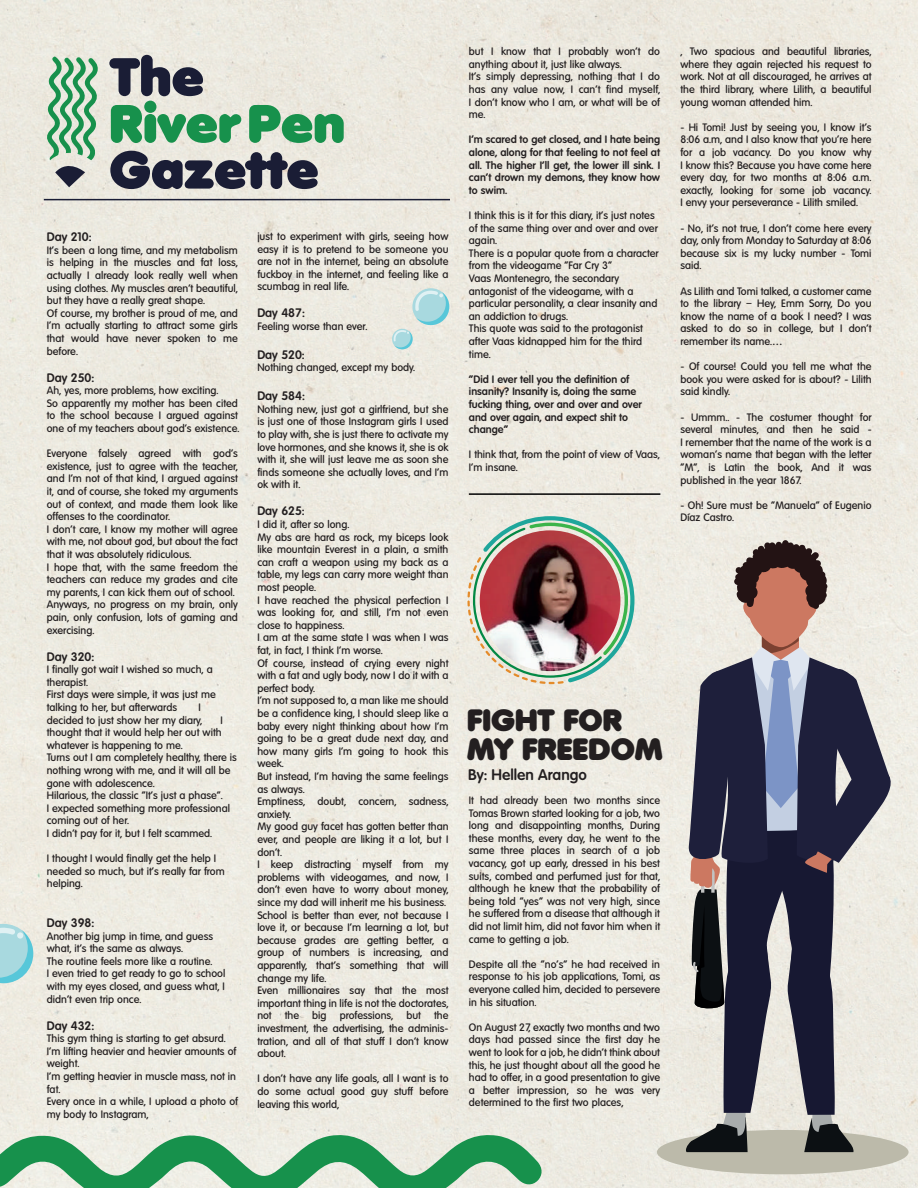
<style>
.page{position:relative;width:918px;height:1188px;background:#edeae1}
.page>*{position:absolute;margin:0;border:0;box-sizing:border-box;transform-origin:0 0}
.t1{font:900 52.05px "Volkswagen Serial";color:#1a1d35}
.t2{font:900 52.05px "Volkswagen Serial";color:#17914c}
.t3{font:900 30px/28.5px "Volkswagen Serial";color:#231f20}
.t4{font:700 15px "Volkswagen Serial";color:#231f20}
.t5{font:700 12px "Volkswagen Serial";color:#231f20}
.t6{font:500 10.5px/12.6px "Volkswagen Serial";color:#231f20}
.t7{font:700 10.5px/12.6px "Volkswagen Serial";color:#231f20;text-align:justify}
</style>
<div class="page">
<svg style="left:46px;top:57px;width:52px;height:130px;background:#9ac0a5"></svg>
<svg style="left:467px;top:516px;width:167px;height:168px;background:#c1d8c4"></svg>
<img style="left:480px;top:530px;width:140px;height:141px;border-radius:70px">
<div style="left:657px;top:1130px;width:252px;height:44px;background:#bcbaaa;border-radius:50%"></div>
<svg style="left:686px;top:540px;width:208px;height:612px;background:#88858c"></svg>
<hr style="left:44px;top:199px;width:406px;height:1px;background:#1a1d35">
<hr style="left:469px;top:493px;width:191px;height:2px;background:#000001">
<svg style="left:412px;top:288px;width:37px;height:37px"></svg>
<div style="left:392px;top:329px;width:21px;height:20px;background:#afdadf;border-radius:50%"></div>
<svg style="left:394px;top:291px;width:55px;height:58px;background:#cce2e0"></svg>
<svg style="left:0;top:924px;width:33px;height:59px;background:#a7d9df"></svg>
<svg style="left:0;top:1130px;width:543px;height:58px;background:#8ac19d"></svg>
<h1 class="t1" style="left:110px;top:40px;width:96px">The</h1>
<h1 class="t2" style="left:109px;top:87px;width:237px">RiverPen</h1>
<h1 class="t1" style="left:109px;top:133px;width:211px">Gazette</h1>
<p class="t5" style="left:47px;top:229px;width:46px">Day 210:</p>
<p class="t6" style="left:47px;top:243px;width:193px">It’s been a long time, and my metabolism is helping in the muscles and fat loss, actually I already look really well when using clothes. My muscles aren’t beautiful, but they have a really great shape.<br>Of course, my brother is proud of me, and I’m actually starting to attract some girls that would have never spoken to me before.</p>
<p class="t5" style="left:47px;top:369px;width:49px">Day 250:</p>
<p class="t6" style="left:47px;top:384px;width:194px">Ah, yes, more problems, how exciting.<br>So apparently my mother has been cited to the school because I argued against one of my teachers about god’s existence.</p>
<p class="t6" style="left:47px;top:447px;width:193px">Everyone falsely agreed with god’s existence, just to agree with the teacher, and I’m not of that kind, I argued against it, and of course, she toked my arguments out of context, and made them look like offenses to the coordinator.<br>I don’t care, I know my mother will agree with me, not about god, but about the fact that it was absolutely ridiculous.<br>I hope that, with the same freedom the teachers can reduce my grades and cite my parents, I can kick them out of school.<br>Anyways, no progress on my brain, only pain, only confusion, lots of gaming and exercising.</p>
<p class="t5" style="left:47px;top:648px;width:49px">Day 320:</p>
<p class="t6" style="left:47px;top:663px;width:170px">I finally got wait I wished so much, a therapist.<br>First days were simple, it was just me talking to her, but afterwards</p>
<p class="t6" style="left:47px;top:700px;width:157px;text-align:right">I<br>decided to just show her my diary,</p>
<p class="t6" style="left:47px;top:713px;width:192px;text-indent:174px">I thought that it would help her out with whatever is happening to me.<br>Turns out I am completely healthy, there is nothing wrong with me, and it will all be gone with adolescence.<br>Hilarious, the classic “It’s just a phase”.<br>I expected something more professional coming out of her.<br>I didn't pay for it, but I felt scammed.</p>
<p class="t6" style="left:47px;top:852px;width:179px">I thought I would finally get the help I needed so much, but it’s really far from helping.</p>
<p class="t5" style="left:47px;top:915px;width:49px">Day 398:</p>
<p class="t6" style="left:47px;top:929px;width:180px">Another big jump in time, and guess what, it’s the same as always.<br>The routine feels more like a routine.<br>I even tried to get ready to go to school with my eyes closed, and guess what, I didn't even trip once.</p>
<p class="t5" style="left:47px;top:1017px;width:49px">Day 432:</p>
<p class="t6" style="left:47px;top:1032px;width:193px">This gym thing is starting to get absurd.<br>I’m lifting heavier and heavier amounts of weight.<br>I’m getting heavier in muscle mass, not in fat.<br>Every once in a while, I upload a photo of my body to Instagram,</p>
<p class="t6" style="left:257px;top:230px;width:193px;text-align:justify">just to experiment with girls, seeing how easy it is to pretend to be someone you are not in the internet, being an absolute fuckboy in the internet, and feeling like a scumbag in real life.</p>
<p class="t5" style="left:257px;top:305px;width:49px">Day 487:</p>
<p class="t6" style="left:257px;top:320px;width:111px">Feeling worse than ever.</p>
<p class="t5" style="left:257px;top:346px;width:49px">Day 520:</p>
<p class="t6" style="left:257px;top:361px;width:159px">Nothing changed, except my body.</p>
<p class="t5" style="left:257px;top:388px;width:49px">Day 584:</p>
<p class="t6" style="left:257px;top:402px;width:193px;text-align:justify">Nothing new, just got a girlfriend, but she is just one of those Instagram girls I used to play with, she is just there to activate my love hormones, and she knows it, she is ok with it, she will just leave me as soon she finds someone she actually loves, and I’m ok with it.</p>
<p class="t5" style="left:257px;top:503px;width:49px">Day 625:</p>
<p class="t6" style="left:257px;top:518px;width:193px">I did it, after so long.<br>My abs are hard as rock, my biceps look like mountain Everest in a plain, a smith can craft a weapon using my back as a table, my legs can carry more weight than most people.<br>I have reached the physical perfection I was looking for, and still, I’m not even close to happiness.<br>I am at the same state I was when I was fat, in fact, I think I’m worse.<br>Of course, instead of crying every night with a fat and ugly body, now I do it with a perfect body.<br>I’m not supposed to, a man like me should be a confidence king, I should sleep like a baby every night thinking about how I’m going to be a great dude next day, and how many girls I’m going to hook this week.<br>But instead, I’m having the same feelings as always.<br>Emptiness, doubt, concern, sadness, anxiety.<br>My good guy facet has gotten better than ever, and people are liking it a lot, but I don’t.<br>I keep distracting myself from my problems with videogames, and now, I don’t even have to worry about money, since my dad will inherit me his business.<br>School is better than ever, not because I love it, or because I’m learning a lot, but because grades are getting better, a group of numbers is increasing, and apparently, that’s something that will change my life.<br>Even millionaires say that the most important thing in life is not the doctorates, not the big professions, but the investment, the advertising, the adminis&shy;tration, and all of that stuff I don’t know about.</p>
<p class="t6" style="left:257px;top:1072px;width:193px;text-align:justify">I don’t have any life goals, all I want is to do some actual good guy stuff before leaving this world,</p>
<p class="t6" style="left:469px;top:45px;width:193px">but I know that I probably won’t do anything about it, just like always.<br>It’s simply depressing, nothing that I do has any value now, I can’t find myself,<br>I don’t know who I am, or what will be of me.</p>
<p class="t7" style="left:469px;top:133px;width:193px">I’m scared to get closed, and I hate being alone, along for that feeling to not feel at all. The higher I’ll get, the lower ill sink. I can’t drown my demons, they know how to swim.</p>
<p class="t6" style="left:469px;top:209px;width:191px">I think this is it for this diary, it’s just notes of the same thing over and over and over again.<br>There is a popular quote from a character from the videogame “Far Cry 3”<br>Vaas Montenegro, the secondary antagonist of the videogame, with a particular personality, a clear insanity and an addiction to drugs.<br>This quote was said to the protagonist after Vaas kidnapped him for the third time.</p>
<p class="t7" style="left:469px;top:372px;width:174px;text-align:left">“Did I ever tell you the definition of insanity? Insanity is, doing the same fucking thing, over and over and over and over again, and expect shit to change”</p>
<p class="t6" style="left:469px;top:448px;width:193px">I think that, from the point of view of Vaas,<br>I’m insane.</p>
<p class="t6" style="left:680px;top:45px;width:193px;text-align:justify">, Two spacious and beautiful libraries, where they again rejected his request to work. Not at all discouraged, he arrives at the third library, where Lilith, a beautiful young woman attended him.</p>
<p class="t6" style="left:680px;top:120px;width:193px;text-align:justify">- Hi Tomi! Just by seeing you, I know it's 8:06 a.m, and I also know that you’re here for a job vacancy. Do you know why I know this? Because you have come here every day, for two months at 8:06 a.m. exactly, looking for some job vacancy.<br>I envy your perseverance - Lilith smiled.</p>
<p class="t6" style="left:680px;top:221px;width:193px;text-align:justify">- No, it’s not true, I don't come here every day, only from Monday to Saturday at 8:06 because six is my lucky number - Tomi said.</p>
<p class="t6" style="left:680px;top:284px;width:193px;text-align:justify">As Lilith and Tomi talked, a customer came to the library – Hey, Emm Sorry, Do you know the name of a book I need? I was asked to do so in college, but I don't remember its name.…</p>
<p class="t6" style="left:680px;top:360px;width:193px;text-align:justify">- Of course! Could you tell me what the book you were asked for is about? - Lilith said kindly.</p>
<p class="t6" style="left:680px;top:410px;width:193px;text-align:justify">- Ummm.. - The costumer thought for several minutes, and then he said - I remember that the name of the work is a woman's name that began with the letter "M", is Latin the book, And it was published in the year 1867.</p>
<p class="t6" style="left:680px;top:498px;width:193px">- Oh! Sure must be "Manuela" of Eugenio<br>Díaz Castro.</p>
<h2 class="t3" style="left:467px;top:705px;width:197px">FIGHT FOR<br>MY FREEDOM</h2>
<h3 class="t4" style="left:468px;top:764px;width:120px">By: Hellen Arango</h3>
<p class="t6" style="left:469px;top:794px;width:193px;text-align:justify">It had already been two months since Tomas Brown started looking for a job, two long and disappointing months, During these months, every day, he went to the same three places in search of a job vacancy, got up early, dressed in his best suits, combed and perfumed just for that, although he knew that the probability of being told "yes" was not very high, since he suffered from a disease that although it did not limit him, did not favor him when it came to getting a job.</p>
<p class="t6" style="left:469px;top:957px;width:193px;text-align:justify">Despite all the "no's" he had received in response to his job applications, Tomi, as everyone called him, decided to persevere in his situation.</p>
<p class="t6" style="left:469px;top:1020px;width:193px;text-align:justify">On August 27, exactly two months and two days had passed since the first day he went to look for a job, he didn't think about this, he just thought about all the good he had to offer, in a good presentation to give a better impression, so he was very determined to the first two places,</p>
</div>
